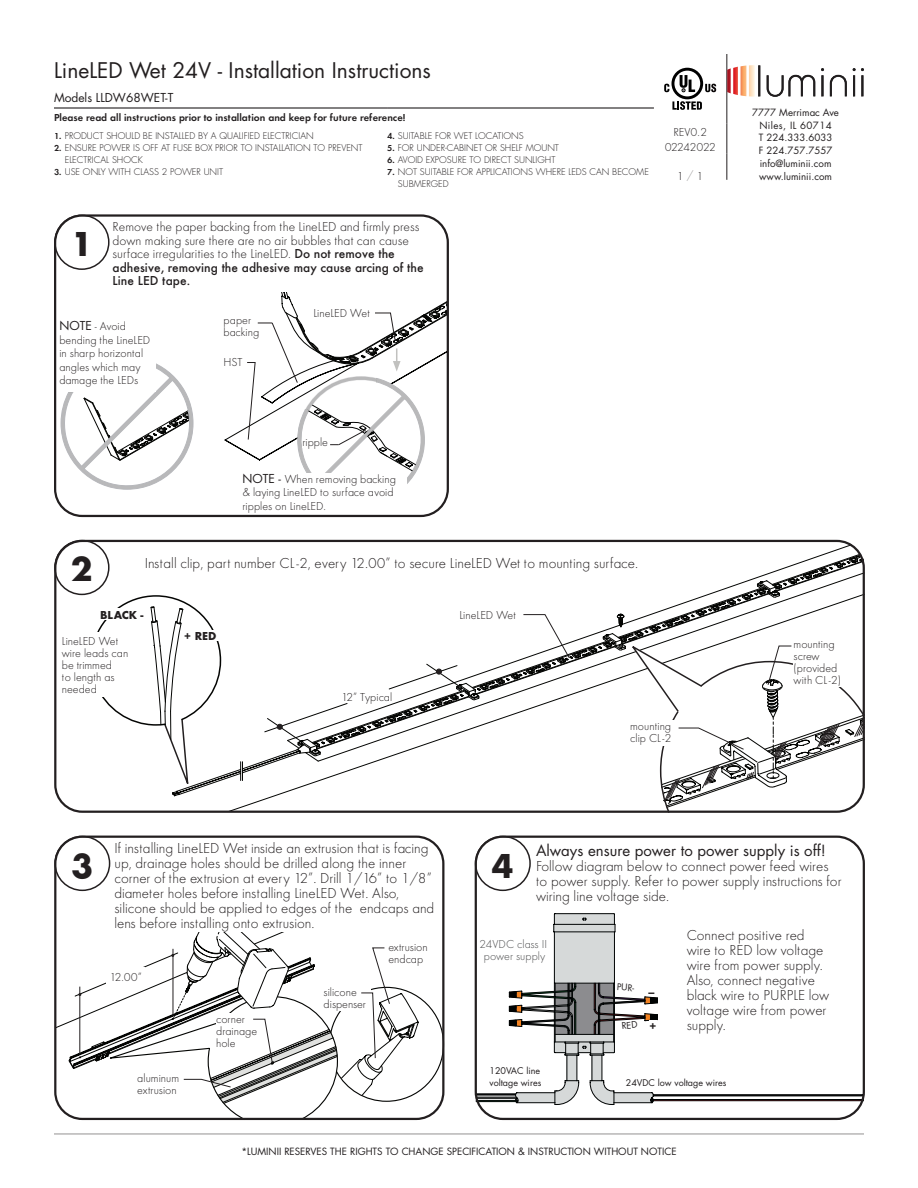
<style>
.page{position:relative;width:918px;height:1188px;background:#fff}
.page>*{position:absolute;margin:0;border:0;box-sizing:border-box;transform-origin:0 0}
.t1{font:36px "Futura Bold DTC";color:#231f20}
.t2{font:21px "Futura";color:#231f20}
.t3{font:15px/15px "Futura Light DTC";color:#231f20}
.t4{font:13.5px/13.5px "Futura Light DTC";color:#231f20}
.t5{font:12px/12px "Futura Light DTC";color:#231f20}
.t6{font:12px "Futura Light DTC";color:#4b4c4d}
.t7{font:12px "Futura";color:#231f20}
.t8{font:12px/15px "Futura Light DTC";letter-spacing:-.045em;color:#231f20;text-align:center}
.t9{font:12px "Futura Bold DTC";color:#231f20}
.t10{font:10.5px "Futura Demi Bold DTC";color:#231f20}
.t11{font:9.75px/12.8px "Futura";color:#231f20;text-align:center}
.t12{font:300 9px/12px "Futura";color:#231f20}
.t13{font:9px "Futura";color:#231f20}
.s1{font-family:"Futura Demi Bold DTC";font-weight:400}
.s2{font-family:"Futura Medium DTC"}
.s3{font-family:"Futura"}
.s4{color:#939191}
</style>
<div class="page">
<hr style="left:54px;top:107px;width:333px;height:2px;background:#231f20">
<hr style="left:387px;top:107px;width:267px;height:2px;background:#231f20">
<hr style="left:726px;top:54px;width:1px;height:54px;background:#231f20">
<svg style="left:726px;top:108px;width:1px;height:72px"></svg>
<svg style="left:672px;top:101px;width:30px;height:9px"></svg>
<svg style="left:705px;top:84px;width:11px;height:8px"></svg>
<svg style="left:672px;top:68px;width:31px;height:31px"></svg>
<div style="left:674px;top:71px;width:26px;height:25px;background:#fff;border-radius:50%"></div>
<svg style="left:680px;top:75px;width:15px;height:17px"></svg>
<svg style="left:664px;top:84px;width:5px;height:8px"></svg>
<svg style="left:727px;top:65px;width:137px;height:32px"></svg>
<svg style="left:60px;top:363px;width:134px;height:127px"></svg>
<div style="left:54px;top:214px;width:395px;height:303px;border:2px solid #231f20;border-radius:27px"></div>
<div style="left:54px;top:215px;width:56px;height:55px;border:2px solid #231f20;border-radius:50%"></div>
<div style="left:59px;top:321px;width:97px;height:71px;background:#fff"></div>
<div style="left:475px;top:836px;width:56px;height:55px;border:2px solid #231f20;border-radius:50%"></div>
<div style="left:475px;top:836px;width:390px;height:284px;border:2px solid #231f20;border-radius:27px"></div>
<svg style="left:92px;top:556px;width:773px;height:257px"></svg>
<svg style="left:55px;top:887px;width:390px;height:234px"></svg>
<svg style="left:225px;top:255px;width:223px;height:251px"></svg>
<div style="left:341px;top:691px;width:51px;height:10px;background:#fff"></div>
<div style="left:113px;top:221px;width:320px;height:70px;background:#fff"></div>
<hr style="left:54px;top:1134px;width:810px;height:1px;background:#939191">
<svg style="left:476px;top:913px;width:387px;height:192px"></svg>
<h2 class="t2" style="left:54px;top:56px;width:378px">LineLED Wet 24V - Installation Instructions</h2>
<p class="t7" style="left:54px;top:89px;width:121px">Models LLDW68WET-T</p>
<p class="t10" style="left:54px;top:111px;width:353px">Please read all instructions prior to installation and keep for future reference!</p>
<p class="t12" style="left:54px;top:130px;width:261px"><span class="s1">1.</span> PRODUCT SHOULD BE INSTALLED BY A QUALIFIED ELECTRICIAN</p>
<p class="t12" style="left:65px;top:142px;width:299px;text-indent:-11px"><span class="s1">2.</span> ENSURE POWER IS OFF AT FUSE BOX PRIOR TO INSTALLATION TO PREVENT<br>ELECTRICAL SHOCK</p>
<p class="t12" style="left:54px;top:166px;width:171px"><span class="s1">3.</span> USE ONLY WITH CLASS 2 POWER UNIT</p>
<p class="t12" style="left:387px;top:130px;width:138px"><span class="s1">4.</span> SUITABLE FOR WET LOCATIONS</p>
<p class="t12" style="left:387px;top:142px;width:173px"><span class="s1">5.</span> FOR UNDER-CABINET OR SHELF MOUNT</p>
<p class="t12" style="left:387px;top:154px;width:170px"><span class="s1">6.</span> AVOID EXPOSURE TO DIRECT SUNLIGHT</p>
<p class="t12" style="left:398px;top:166px;width:253px;text-indent:-11px"><span class="s1">7.</span> NOT SUITABLE FOR APPLICATIONS WHERE LEDS CAN BECOME<br>SUBMERGED</p>
<p class="t1" style="left:70px;top:223px;width:24px">1</p>
<p class="t4" style="left:113px;top:220px;width:312px">Remove the paper backing from the LineLED and firmly press down making sure there are no air bubbles that can cause surface irregularities to the LineLED. <span class="s2">Do not remove the adhesive, removing the adhesive may cause arcing of the Line LED tape.</span></p>
<p class="t5" style="left:59px;top:321px;width:68px"><span class="s3">NOTE</span> - Avoid</p>
<p class="t5" style="left:59px;top:333px;width:92px;line-height:13.5px">bending the LineLED in sharp horizontal angles which may damage the LEDs</p>
<p class="t5" style="left:224px;top:315px;width:37px">paper backing</p>
<p class="t5" style="left:224px;top:357px;width:20px">HST</p>
<p class="t5" style="left:313px;top:308px;width:58px">LineLED Wet</p>
<p class="t8" style="left:665px;top:124px;width:53px">REV0.2<br>02242022</p>
<p class="t5" style="left:677px;top:170px;width:28px">1 <span class="s4">/</span> 1</p>
<p class="t5" style="left:302px;top:437px;width:27px">ripple</p>
<p class="t5" style="left:243px;top:472px;width:155px;line-height:13.5px"><span class="s3">NOTE -</span> When removing backing &amp; laying LineLED to surface avoid ripples on LineLED.</p>
<p class="t1" style="left:70px;top:547px;width:24px">2</p>
<p class="t3" style="left:145px;top:556px;width:495px">Install clip, part number CL -2, every 12.00” to secure LineLED Wet to mounting surface.</p>
<p class="t9" style="left:100px;top:608px;width:45px">BLACK -</p>
<p class="t5" style="left:460px;top:609px;width:58px">LineLED Wet</p>
<p class="t5" style="left:62px;top:635px;width:68px">LineLED Wet wire leads can be trimmed<br>to length as needed</p>
<p class="t9" style="left:184px;top:629px;width:34px">+ RED</p>
<p class="t5" style="left:341px;top:691px;width:53px">12” Typical</p>
<p class="t5" style="left:630px;top:720px;width:43px">mounting clip CL -2</p>
<p class="t11" style="left:752px;top:106px;width:88px">7777 Merrimac Ave<br>Niles, IL 60714<br>T 224.333.6033<br>F 224.757.7557 info@luminii.com www.luminii.com</p>
<p class="t5" style="left:794px;top:638px;width:49px">mounting screw (provided with CL -2)</p>
<p class="t3" style="left:115px;top:841px;width:321px">If installing LineLED Wet inside an extrusion that is facing up, drainage holes should be drilled along the inner corner of the extrusion at every 12”. Drill 1/16” to 1/8” diameter holes before installing LineLED Wet. Also, silicone should be applied to edges of the endcaps and lens before installing onto extrusion.</p>
<p class="t3" style="left:536px;top:843px;width:307px"><span class="s3">Always ensure power to power supply is off!<br></span>Follow diagram below to connect power feed wires to power supply. Refer to power supply instructions for wiring line voltage side.</p>
<p class="t1" style="left:71px;top:844px;width:24px">3</p>
<p class="t1" style="left:491px;top:844px;width:24px">4</p>
<p class="t3" style="left:687px;top:927px;width:144px">Connect positive red wire to RED low voltage wire from power supply.<br>Also, connect negative black wire to PURPLE low voltage wire from power supply.</p>
<p class="t6" style="left:479px;top:938px;width:69px">24VDC class II</p>
<p class="t6" style="left:484px;top:950px;width:63px">power supply</p>
<p class="t5" style="left:388px;top:941px;width:41px">extrusion endcap</p>
<p class="t5" style="left:110px;top:971px;width:34px">12.00”</p>
<p class="t13" style="left:617px;top:980px;width:22px;rotate:4deg">PUR-</p>
<p class="t5" style="left:324px;top:986px;width:44px">silicone dispenser</p>
<p class="t9" style="left:649px;top:981px;width:7px">_</p>
<p class="t5" style="left:216px;top:1013px;width:43px">corner drainage hole</p>
<p class="t9" style="left:649px;top:1019px;width:9px">+</p>
<p class="t5" style="left:137px;top:1072px;width:43px">aluminum extrusion</p>
<p class="t13" style="left:490px;top:1064px;width:52px">120VAC line</p>
<p class="t13" style="left:490px;top:1076px;width:53px">voltage wires</p>
<p class="t13" style="left:626px;top:1077px;width:102px">24VDC low voltage wires</p>
<p class="t11" style="left:241px;top:1145px;width:437px">*LUMINII RESERVES THE RIGHTS TO CHANGE SPECIFICATION &amp; INSTRUCTION WITHOUT NOTICE</p>
</div>
